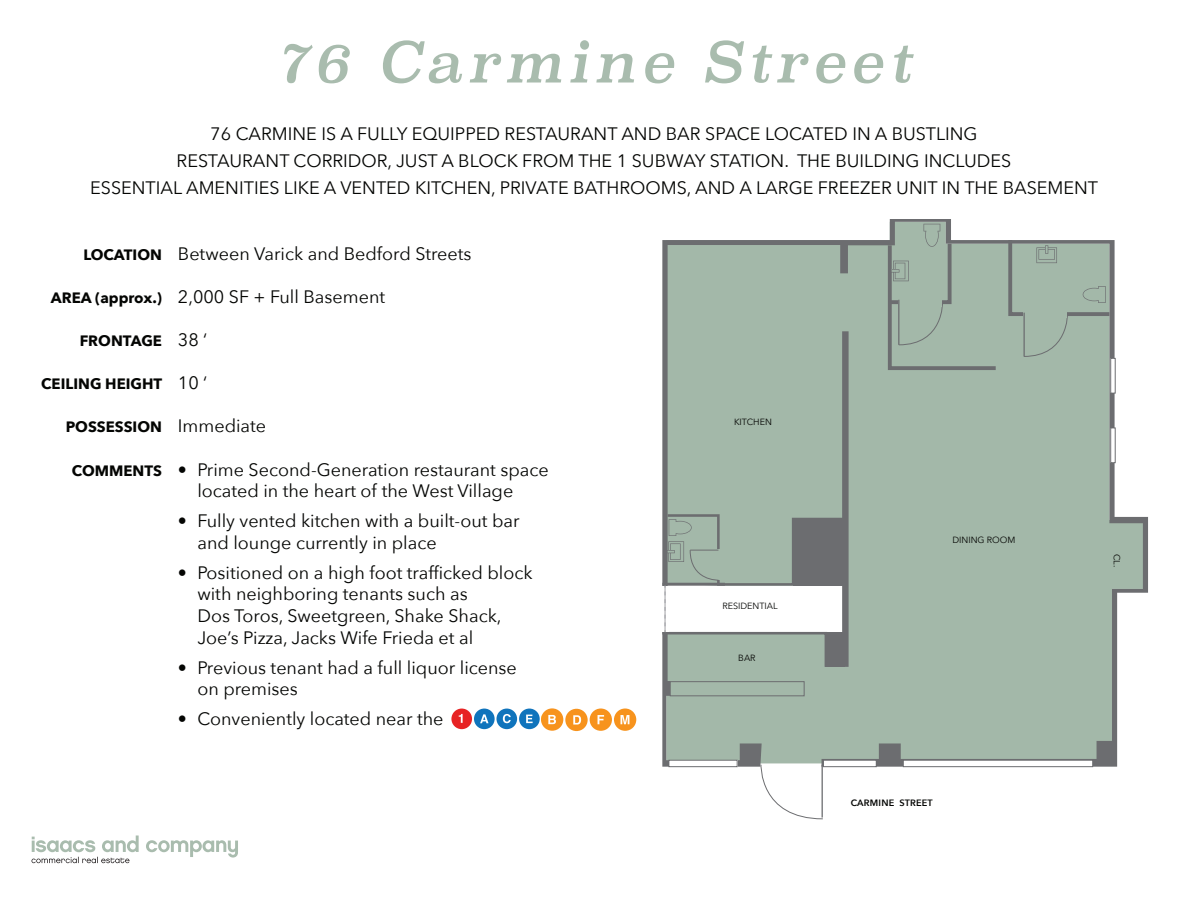
<style>
.page{position:relative;width:1188px;height:918px;background:#fff}
.page>*{position:absolute;margin:0;border:0;box-sizing:border-box;transform-origin:0 0}
.t1{font:italic 55.5px "Superclarendon";letter-spacing:.1em;color:#a9bcae;scale:.95 1}
.t2{font:18px/21.6px "Avenir Next";color:#040503}
.t3{font:700 15px "Avenir Next";color:#040503}
.t4{font:600 9.15px "Avenir Next";letter-spacing:.02em;color:#040503}
.t5{font:9px "Avenir Next";color:#040503}
</style>
<div class="page">
<svg style="left:662px;top:219px;width:486px;height:548px;background:#aabcb0"></svg>
<div style="left:842px;top:331px;width:7px;height:336px;background:#6c6d70"></div>
<div style="left:903px;top:760px;width:190px;height:7px;background:#fff"></div>
<div style="left:903px;top:760px;width:190px;height:7px;border:1px solid #6c6d70"></div>
<hr style="left:1111px;top:358px;width:4px;height:35px;background:#fff">
<div style="left:1110px;top:358px;width:5px;height:35px;border:1px solid #6c6d70"></div>
<hr style="left:1111px;top:428px;width:4px;height:35px;background:#fff">
<div style="left:1110px;top:428px;width:5px;height:35px;border:1px solid #6c6d70"></div>
<div style="left:823px;top:760px;width:53px;height:7px;background:#fff"></div>
<div style="left:823px;top:760px;width:54px;height:7px;border:1px solid #6c6d70"></div>
<div style="left:669px;top:760px;width:68px;height:7px;background:#fff"></div>
<div style="left:669px;top:760px;width:68px;height:7px;border:1px solid #6c6d70"></div>
<svg style="left:759px;top:764px;width:64px;height:55px"></svg>
<svg style="left:886px;top:224px;width:114px;height:148px;background:#a1b3a7"></svg>
<div style="left:670px;top:681px;width:135px;height:15px;border:1px solid #6c6d70"></div>
<svg style="left:1006px;top:236px;width:107px;height:121px;background:#9fb1a5"></svg>
<div style="left:1023px;top:310px;width:44px;height:8px;background:#a3b8a9"></div>
<hr style="left:898px;top:300px;width:1px;height:45px;background:#6c6d70">
<hr style="left:1023px;top:313px;width:2px;height:43px;background:#6c6d70">
<svg style="left:662px;top:513px;width:187px;height:156px"></svg>
<div style="left:496px;top:709px;width:21px;height:20px;background:#1074bc;border-radius:50%"></div>
<svg style="left:503px;top:714px;width:8px;height:9px"></svg>
<div style="left:519px;top:709px;width:21px;height:20px;background:#1074bc;border-radius:50%"></div>
<svg style="left:526px;top:715px;width:7px;height:8px"></svg>
<div style="left:474px;top:709px;width:21px;height:20px;background:#1074bc;border-radius:50%"></div>
<svg style="left:480px;top:714px;width:9px;height:9px"></svg>
<div style="left:451px;top:709px;width:21px;height:20px;background:#e72324;border-radius:50%"></div>
<svg style="left:459px;top:714px;width:4px;height:9px"></svg>
<div style="left:541px;top:708px;width:22px;height:23px;background:#f7931d;border-radius:50%"></div>
<svg style="left:548px;top:715px;width:8px;height:9px"></svg>
<div style="left:565px;top:709px;width:23px;height:22px;background:#f7931d;border-radius:50%"></div>
<svg style="left:573px;top:715px;width:8px;height:10px"></svg>
<div style="left:590px;top:709px;width:22px;height:22px;background:#f7931d;border-radius:50%"></div>
<svg style="left:598px;top:715px;width:6px;height:9px"></svg>
<div style="left:614px;top:709px;width:22px;height:22px;background:#f7931d;border-radius:50%"></div>
<svg style="left:621px;top:715px;width:8px;height:9px"></svg>
<svg style="left:32px;top:836px;width:206px;height:27px"></svg>
<h1 class="t1" style="left:277px;top:28px;width:669px">76 Carmine Street</h1>
<p class="t2" style="left:90px;top:119px;width:1009px;line-height:27px;text-align:center">76 CARMINE IS A FULLY EQUIPPED RESTAURANT AND BAR SPACE LOCATED IN A BUSTLING<br>RESTAURANT CORRIDOR, JUST A BLOCK FROM THE 1 SUBWAY STATION. THE BUILDING INCLUDES<br>ESSENTIAL AMENITIES LIKE A VENTED KITCHEN, PRIVATE BATHROOMS, AND A LARGE FREEZER UNIT IN THE BASEMENT</p>
<p class="t3" style="left:83px;top:241px;width:80px">LOCATION</p>
<p class="t3" style="left:51px;top:284px;width:113px">AREA (approx.)</p>
<p class="t3" style="left:80px;top:328px;width:84px">FRONTAGE</p>
<p class="t3" style="left:41px;top:371px;width:123px">CEILING HEIGHT</p>
<p class="t3" style="left:66px;top:414px;width:98px">POSSESSION</p>
<p class="t3" style="left:72px;top:457px;width:92px">COMMENTS</p>
<p class="t2" style="left:178px;top:242px;width:295px">Between Varick and Bedford Streets</p>
<p class="t2" style="left:178px;top:285px;width:209px">2,000 SF + Full Basement</p>
<p class="t2" style="left:178px;top:328px;width:31px">38 ‘</p>
<p class="t2" style="left:178px;top:371px;width:31px">10 ‘</p>
<p class="t2" style="left:178px;top:414px;width:90px">Immediate</p>
<p class="t2" style="left:197px;top:458px;width:353px;text-indent:-19px">• Prime Second-Generation restaurant space located in the heart of the West Village</p>
<p class="t2" style="left:197px;top:509px;width:324px;text-indent:-19px">• Fully vented kitchen with a built-out bar and lounge currently in place</p>
<p class="t2" style="left:197px;top:561px;width:337px;text-indent:-19px">• Positioned on a high foot trafficked block with neighboring tenants such as<br>Dos Toros, Sweetgreen, Shake Shack, Joe’s Pizza, Jacks Wife Frieda et al</p>
<p class="t2" style="left:197px;top:656px;width:321px;text-indent:-19px">• Previous tenant had a full liquor license on premises</p>
<p class="t2" style="left:178px;top:707px;width:267px">• Conveniently located near the</p>
<p class="t5" style="left:734px;top:414px;width:39px">KITCHEN</p>
<p class="t5" style="left:722px;top:598px;width:57px">RESIDENTIAL</p>
<p class="t5" style="left:738px;top:651px;width:19px">BAR</p>
<p class="t5" style="left:952px;top:532px;width:65px">DINING ROOM</p>
<p class="t5" style="left:1124px;top:554px;width:15px;rotate:90deg">CL.</p>
<p class="t4" style="left:851px;top:795px;width:84px">CARMINE STREET</p>
</div>
